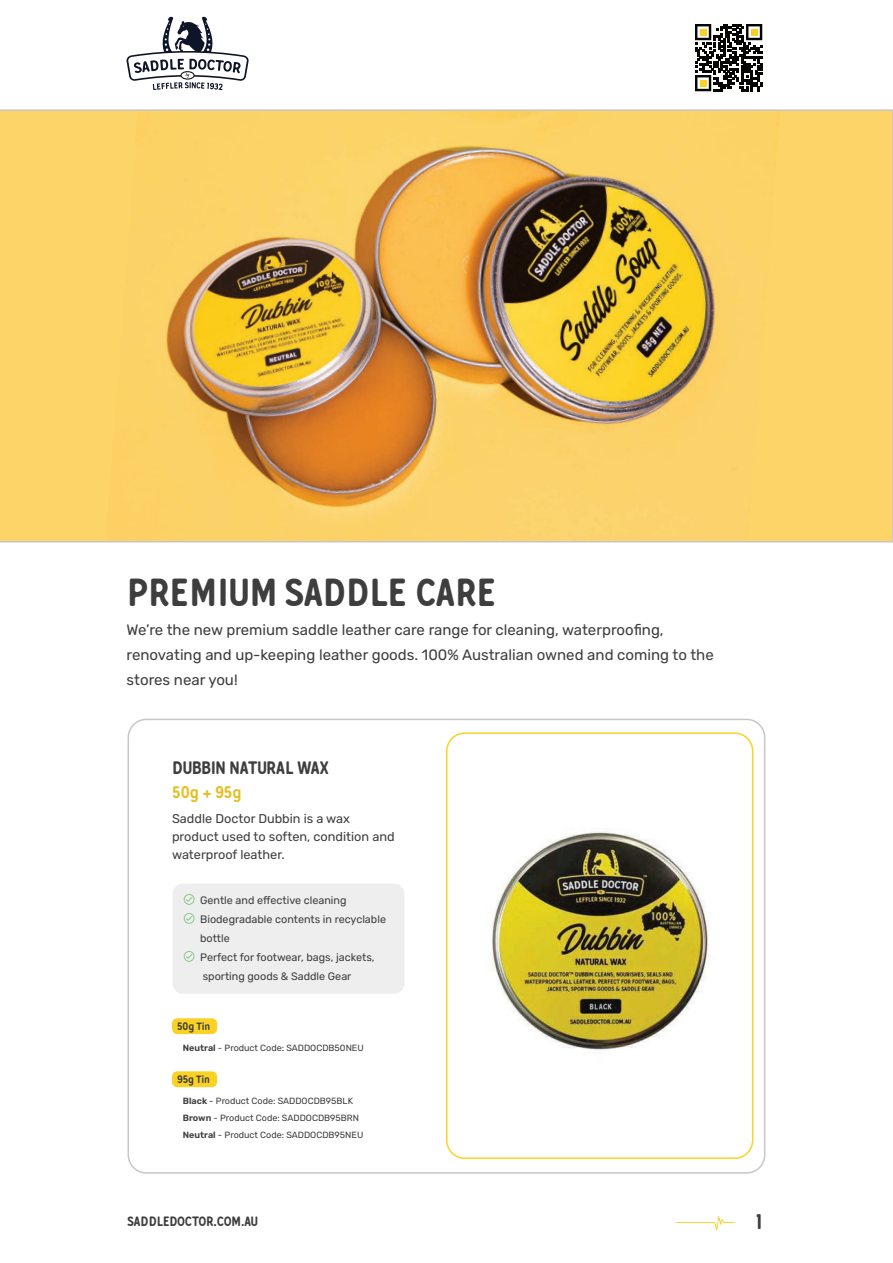
<style>
.page{position:relative;width:893px;height:1263px;background:#fff}
.page>*{position:absolute;margin:0;border:0;box-sizing:border-box;transform-origin:0 0}
.t1{font:39px "Gunnar";color:#3e3e3f}
.t2{font:20.25px "Gunnar";color:#3e3e3f}
.t3{font:18px "Gunnar";color:#3e3e3f}
.t4{font:16.35px "Gunnar";color:#e4c024}
.t5{font:15px/24.8px "Rubik";color:#3e3e3f}
.t6{font:13.5px "Gunnar";letter-spacing:-.01em;color:#3e3e3f}
.t7{font:12.75px/18.1px "Rubik";color:#3e3e3f}
.t8{font:10.95px "Linearicons";color:#40ae49}
.t9{font:10.8px/19px "Rubik";color:#3e3e3f}
.t10{font:10.5px "Gunnar";color:#3e3e3f}
.t11{font:9px/17px "Rubik";color:#3e3e3f}
.s1{font-weight:600}
</style>
<div class="page">
<img style="left:675px;top:1216px;width:60px;height:15px">
<svg style="left:126px;top:16px;width:123px;height:74px"></svg>
<svg style="left:695px;top:24px;width:67px;height:67px"></svg>
<div style="left:700px;top:29px;width:7px;height:7px;background:#f9d226"></div>
<div style="left:751px;top:29px;width:7px;height:7px;background:#f9d226"></div>
<div style="left:700px;top:80px;width:7px;height:7px;background:#f9d226"></div>
<svg style="left:0;top:109px;width:893px;height:433px"></svg>
<div style="left:128px;top:719px;width:637px;height:455px;border:2px solid #c7c7c8;border-radius:18px"></div>
<div style="left:172px;top:1018px;width:45px;height:16px;background:#fad225;border-radius:5px"></div>
<div style="left:172px;top:1071px;width:45px;height:16px;background:#fad225;border-radius:5px"></div>
<div style="left:173px;top:883px;width:231px;height:111px;background:#eeeeef;border-radius:10px"></div>
<div style="left:446px;top:732px;width:307px;height:427px;border:2px solid #fad225;border-radius:18px"></div>
<img style="left:492px;top:831px;width:219px;height:221px">
<h1 class="t1" style="left:127px;top:568px;width:371px">PREMIUM SADDLE CARE</h1>
<p class="t5" style="left:127px;top:618px;width:589px">We’re the new premium saddle leather care range for cleaning, waterproofing, renovating and up-keeping leather goods. 100% Australian owned and coming to the stores near you!</p>
<p class="t3" style="left:172px;top:756px;width:158px">DUBBIN NATURAL WAX</p>
<p class="t4" style="left:172px;top:782px;width:71px">50g + 95g</p>
<p class="t7" style="left:172px;top:810px;width:224px">Saddle Doctor Dubbin is a wax product used to soften, condition and waterproof leather.</p>
<p class="t9" style="left:200px;top:891px;width:187px">Gentle and effective cleaning<br>Biodegradable contents in recyclable bottle<br>Perfect for footwear, bags, jackets, sporting goods &amp; Saddle Gear</p>
<p class="t8" style="left:184px;top:951px;width:12px">●</p>
<p class="t10" style="left:177px;top:1020px;width:34px">50g Tin</p>
<p class="t11" style="left:183px;top:1039px;width:182px"><span class="s1">Neutral</span> - Product Code: SADDOCDB50NEU</p>
<p class="t10" style="left:177px;top:1073px;width:34px">95g Tin</p>
<p class="t11" style="left:183px;top:1093px;width:182px"><span class="s1">Black</span> - Product Code: SADDOCDB95BLK<br><span class="s1">Brown</span> - Product Code: SADDOCDB95BRN<br><span class="s1">Neutral</span> - Product Code: SADDOCDB95NEU</p>
<p class="t6" style="left:128px;top:1213px;width:132px">SADDLEDOCTOR.COM.AU</p>
<h2 class="t2" style="left:756px;top:1209px;width:8px">1</h2>
</div>
